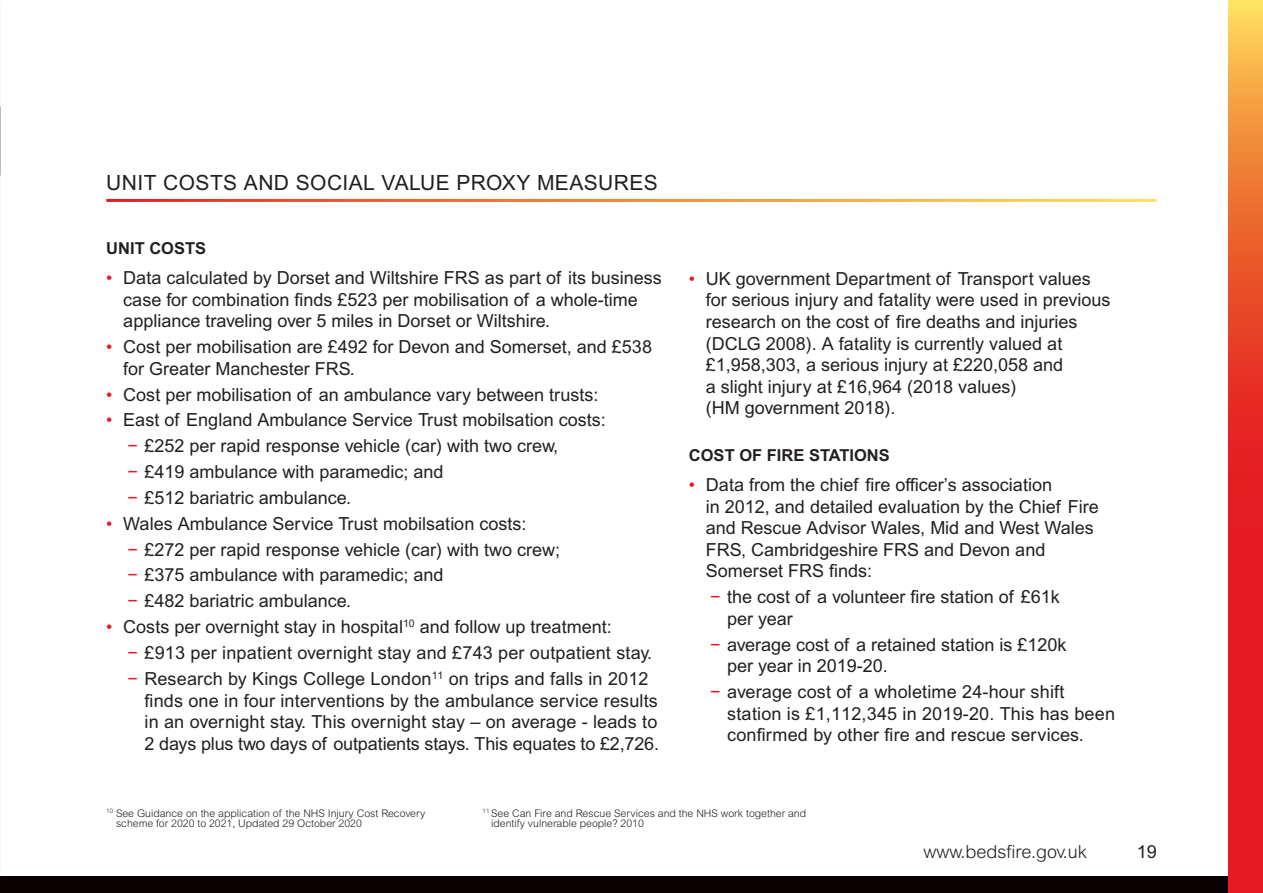
<style>
.page{position:relative;width:1263px;height:893px;background:#fff}
.page>*{position:absolute;margin:0;border:0;box-sizing:border-box;transform-origin:0 0}
.t1{font:21px "Arial MT Pro";letter-spacing:.02em;color:#231f20}
.t2{font:18px/21.6px "Arial MT Pro";color:#231f20}
.t3{font:300 18px "Arial MT Pro";color:#231f20}
.t4{font:700 16.5px "Arial MT Pro";color:#231f20}
.t5{font:300 10.5px/10.5px "Arial MT Pro";color:#231f20}
.s1{color:#e51a23}
</style>
<div class="page">
<img style="left:0;top:0;width:1px;height:876px">
<div style="left:0;top:876px;width:1263px;height:17px;background:#080302"></div>
<svg style="left:1229px;top:0;width:34px;height:893px;background:#e9452b"></svg>
<p class="t1" style="left:106px;top:171px;width:553px">UNIT COSTS AND SOCIAL VALUE PROXY MEASURES</p>
<p class="t4" style="left:106px;top:238px;width:101px">UNIT COSTS</p>
<p class="t2" style="left:123px;top:268px;width:540px;text-indent:-17px"><span class="s1">•</span> Data calculated by Dorset and Wiltshire FRS as part of its business case for combination finds £523 per mobilisation of a whole-time appliance traveling over 5 miles in Dorset or Wiltshire.</p>
<p class="t2" style="left:123px;top:337px;width:530px;text-indent:-17px"><span class="s1">•</span> Cost per mobilisation are £492 for Devon and Somerset, and £538 for Greater Manchester FRS.</p>
<p class="t2" style="left:106px;top:384px;width:494px"><span class="s1">•</span> Cost per mobilisation of an ambulance vary between trusts:</p>
<p class="t2" style="left:128px;top:408px;width:480px;line-height:25.8px;text-indent:-21px"><span class="s1">•</span> East of England Ambulance Service Trust mobilsation costs: <span class="s1">−</span> £252 per rapid response vehicle (car) with two crew,<br><span class="s1">−</span> £419 ambulance with paramedic; and<br><span class="s1">−</span> £512 bariatric ambulance.</p>
<p class="t2" style="left:128px;top:511px;width:434px;line-height:25.8px;text-indent:-21px"><span class="s1">•</span> Wales Ambulance Service Trust mobilsation costs:<br><span class="s1">−</span> £272 per rapid response vehicle (car) with two crew; <span class="s1">−</span> £375 ambulance with paramedic; and<br><span class="s1">−</span> £482 bariatric ambulance.</p>
<p class="t2" style="left:128px;top:615px;width:526px;line-height:25.8px;text-indent:-21px"><span class="s1">•</span> Costs per overnight stay in hospital<sup>10</sup> and follow up treatment:<br><span class="s1">−</span> £913 per inpatient overnight stay and £743 per outpatient stay. <span class="s1">−</span> Research by Kings College London<sup>11</sup> on trips and falls in 2012</p>
<p class="t2" style="left:145px;top:690px;width:516px;text-align:justify">finds one in four interventions by the ambulance service results in an overnight stay. This overnight stay – on average - leads to 2 days plus two days of outpatients stays. This equates to £2,726.</p>
<p class="t2" style="left:706px;top:268px;width:406px;text-indent:-17px"><span class="s1">•</span> UK government Department of Transport values for serious injury and fatality were used in previous research on the cost of fire deaths and injuries (DCLG 2008). A fatality is currently valued at £1,958,303, a serious injury at £220,058 and<br>a slight injury at £16,964 (2018 values)<br>(HM government 2018).</p>
<p class="t4" style="left:689px;top:445px;width:202px">COST OF FIRE STATIONS</p>
<p class="t2" style="left:706px;top:475px;width:394px;text-indent:-17px"><span class="s1">•</span> Data from the chief fire officer’s association<br>in 2012, and detailed evaluation by the Chief Fire and Rescue Advisor Wales, Mid and West Wales FRS, Cambridgeshire FRS and Devon and Somerset FRS finds:</p>
<p class="t2" style="left:727px;top:587px;width:334px;text-indent:-17px"><span class="s1">−</span> the cost of a volunteer fire station of £61k per year</p>
<p class="t2" style="left:727px;top:634px;width:341px;text-indent:-17px"><span class="s1">−</span> average cost of a retained station is £120k per year in 2019-20.</p>
<p class="t2" style="left:727px;top:682px;width:389px;text-indent:-17px"><span class="s1">−</span> average cost of a wholetime 24-hour shift station is £1,112,345 in 2019-20. This has been confirmed by other fire and rescue services.</p>
<p class="t5" style="left:116px;top:808px;width:311px;text-indent:-10px"><sup>10</sup> See Guidance on the application of the NHS Injury Cost Recovery scheme for 2020 to 2021, Updated 29 October 2020</p>
<p class="t5" style="left:491px;top:808px;width:317px;text-indent:-9px"><sup>11</sup> See Can Fire and Rescue Services and the NHS work together and identify vulnerable people? 2010</p>
<p class="t3" style="left:924px;top:841px;width:165px">www.bedsfire.gov.uk</p>
<p class="t2" style="left:1137px;top:842px;width:22px">19</p>
</div>
